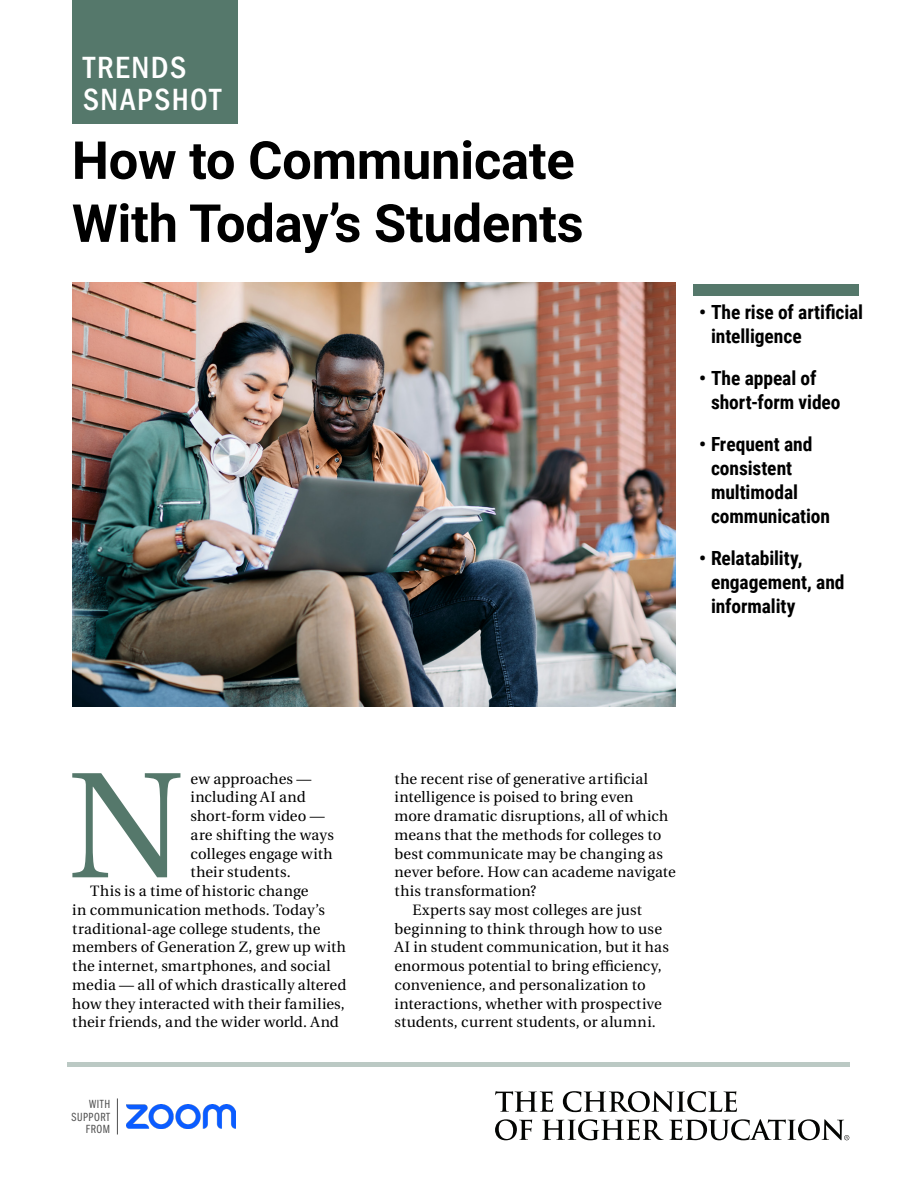
<style>
.page{position:relative;width:918px;height:1188px;background:#fff}
.page>*{position:absolute;margin:0;border:0;box-sizing:border-box;transform-origin:0 0}
.COP_Body_Feature{font:150.45px "Heuristica";color:#55786b}
.COP_Body_Feature-2{font:700 52.5px/63px "Roboto";letter-spacing:-.005em;color:#000}
.CHE_News_Hed_Semibold_34_38{font:500 condensed 31.8px/31.8px "ITC Franklin Gothic Std";letter-spacing:.05em;color:#fff}
.t1{font:700 19.5px/24px "Roboto Condensed";letter-spacing:-.005em;color:#000}
.COP_Body_Feature-3{font:15px/18.8px "Heuristica";letter-spacing:.01em;color:#000}
.t2{font:12.15px "ITC Franklin Gothic Std Bk Cp";letter-spacing:.05em;color:#4d4d4d}
</style>
<div class="page">
<div style="left:72px;top:0;width:165px;height:124px;background:#55786b"></div>
<div style="left:693px;top:284px;width:166px;height:11px;background:#55786b"></div>
<hr style="left:117px;top:1098px;width:1px;height:37px;background:#4d4d4d">
<hr style="left:68px;top:1063px;width:782px;height:4px;background:#bbc9c4">
<svg style="left:495px;top:1091px;width:58px;height:21px"></svg>
<svg style="left:563px;top:1091px;width:174px;height:21px"></svg>
<svg style="left:495px;top:1119px;width:37px;height:21px"></svg>
<svg style="left:542px;top:1119px;width:307px;height:21px"></svg>
<img style="left:126px;top:1104px;width:110px;height:25px">
<img style="left:72px;top:282px;width:604px;height:425px">
<p class="CHE_News_Hed_Semibold_34_38" style="left:83px;top:52px;width:140px">TRENDS<br>SNAPSHOT</p>
<p class="COP_Body_Feature-2" style="left:72px;top:127px;width:513px">How to Communicate<br>With Today’s Students</p>
<p class="t1" style="left:711px;top:299px;width:154px;text-indent:-12px">• The rise of artificial intelligence</p>
<p class="t1" style="left:711px;top:365px;width:131px;text-indent:-12px">• The appeal of short-form video</p>
<p class="t1" style="left:711px;top:431px;width:121px;text-indent:-12px">• Frequent and consistent multimodal communication</p>
<p class="t1" style="left:711px;top:545px;width:135px;text-indent:-12px">• Relatability, engagement, and informality</p>
<p class="COP_Body_Feature" style="left:67px;top:710px;width:119px">N</p>
<p class="COP_Body_Feature-3" style="left:191px;top:769px;width:145px">ew approaches — including AI and short-form video — are shifting the ways colleges engage with their students.</p>
<p class="COP_Body_Feature-3" style="left:72px;top:882px;width:276px;text-indent:18px">This is a time of historic change<br>in communication methods. Today’s traditional-age college students, the members of Generation Z, grew up with the internet, smartphones, and social media — all of which drastically altered how they interacted with their families, their friends, and the wider world. And</p>
<p class="t2" style="left:89px;top:1098px;width:23px">WITH</p>
<p class="t2" style="left:72px;top:1110px;width:40px">SUPPORT</p>
<p class="t2" style="left:86px;top:1122px;width:26px">FROM</p>
<p class="COP_Body_Feature-3" style="left:395px;top:769px;width:283px">the recent rise of generative artificial intelligence is poised to bring even<br>more dramatic disruptions, all of which means that the methods for colleges to best communicate may be changing as never before. How can academe navigate this transformation?</p>
<p class="COP_Body_Feature-3" style="left:395px;top:900px;width:276px;text-indent:18px">Experts say most colleges are just beginning to think through how to use AI in student communication, but it has enormous potential to bring efficiency, convenience, and personalization to interactions, whether with prospective students, current students, or alumni.</p>
</div>
